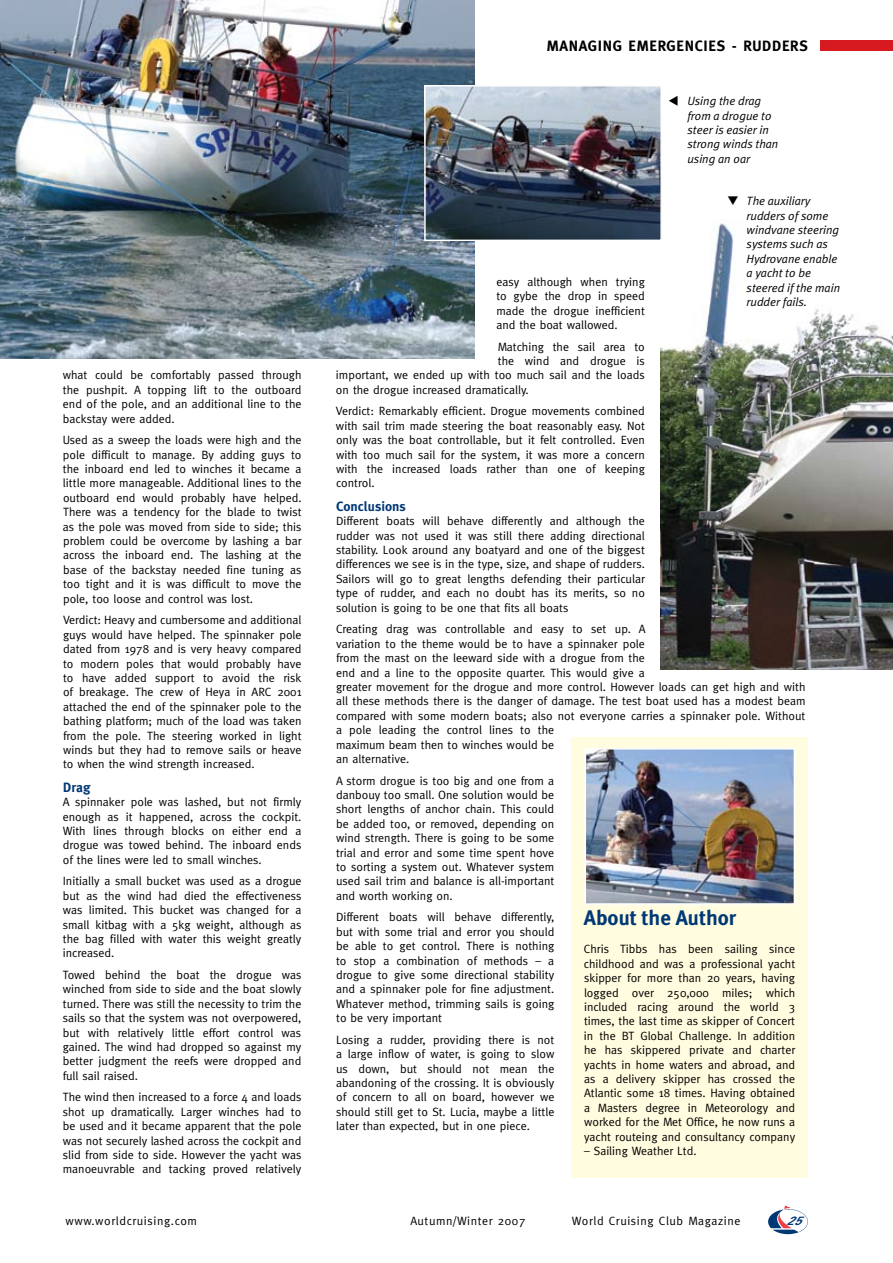
<style>
.page{position:relative;width:893px;height:1263px;background:#fff}
.page>*{position:absolute;margin:0;border:0;box-sizing:border-box;transform-origin:0 0}
.t1{font:700 21px "Meta Plus";color:#003876}
.t2{font:700 15px "Meta";letter-spacing:.05em;color:#000}
.t3{font:700 13.5px "Meta Plus";color:#003876}
.t4{font:12px/14.4px "Meta";color:#000;text-align:justify}
.t5{font:italic 12px/14.4px "Meta Plus Normal";color:#000}
.t6{font:12px "Meta";letter-spacing:.05em;color:#000}
.t7{font:italic 700 12px "Univers";color:#003876}
</style>
<div class="page">
<div style="left:821px;top:40px;width:72px;height:11px;background:#d71920"></div>
<svg style="left:768px;top:1206px;width:40px;height:28px"></svg>
<img style="left:0;top:0;width:475px;height:358px">
<div style="left:571px;top:737px;width:237px;height:441px;background:#fffcdf"></div>
<img style="left:587px;top:751px;width:205px;height:151px">
<div style="left:584px;top:748px;width:211px;height:157px;border:2px solid #fff"></div>
<img style="left:660px;top:222px;width:233px;height:447px">
<img style="left:427px;top:88px;width:232px;height:150px">
<div style="left:424px;top:85px;width:238px;height:156px;border:2px solid #fff"></div>
<p class="t2" style="left:547px;top:37px;width:263px">MANAGING EMERGENCIES - RUDDERS</p>
<p class="t4" style="left:63px;top:368px;width:240px">what could be comfortably passed through the pushpit. A topping lift to the outboard end of the pole, and an additional line to the backstay were added.</p>
<p class="t4" style="left:63px;top:433px;width:240px">Used as a sweep the loads were high and the pole difficult to manage. By adding guys to the inboard end led to winches it became a little more manageable. Additional lines to the outboard end would probably have helped.<br>There was a tendency for the blade to twist as the pole was moved from side to side; this problem could be overcome by lashing a bar across the inboard end. The lashing at the base of the backstay needed fine tuning as too tight and it is was difficult to move the pole, too loose and control was lost.</p>
<p class="t4" style="left:63px;top:613px;width:240px">Verdict: Heavy and cumbersome and additional guys would have helped. The spinnaker pole dated from 1978 and is very heavy compared to modern poles that would probably have to have added support to avoid the risk of breakage. The crew of Heya in ARC 2001 attached the end of the spinnaker pole to the bathing platform; much of the load was taken from the pole. The steering worked in light winds but they had to remove sails or heave to when the wind strength increased.</p>
<p class="t3" style="left:63px;top:779px;width:29px">Drag</p>
<p class="t4" style="left:63px;top:795px;width:240px">A spinnaker pole was lashed, but not firmly enough as it happened, across the cockpit.<br>With lines through blocks on either end a drogue was towed behind. The inboard ends of the lines were led to small winches.</p>
<p class="t4" style="left:63px;top:874px;width:240px">Initially a small bucket was used as a drogue but as the wind had died the effectiveness was limited. This bucket was changed for a small kitbag with a 5kg weight, although as the bag filled with water this weight greatly increased.</p>
<p class="t4" style="left:63px;top:967px;width:240px">Towed behind the boat the drogue was winched from side to side and the boat slowly turned. There was still the necessity to trim the sails so that the system was not overpowered, but with relatively little effort control was gained. The wind had dropped so against my better judgment the reefs were dropped and full sail raised.</p>
<p class="t4" style="left:63px;top:1090px;width:240px">The wind then increased to a force 4 and loads shot up dramatically. Larger winches had to be used and it became apparent that the pole was not securely lashed across the cockpit and slid from side to side. However the yacht was manoeuvrable and tacking proved relatively</p>
<p class="t5" style="left:687px;top:94px;width:92px;text-indent:-19px">▼ Using the drag from a drogue to steer is easier in strong winds than using an oar</p>
<p class="t5" style="left:747px;top:194px;width:95px;text-indent:-19px">❑ The auxiliary rudders of some windvane steering systems such as<br>Hydrovane enable a yacht to be steered if the main rudder fails.</p>
<p class="t4" style="left:496px;top:274px;width:150px">easy although when trying to gybe the drop in speed made the drogue inefficient and the boat wallowed.</p>
<p class="t4" style="left:498px;top:339px;width:148px">Matching the sail area to</p>
<p class="t4" style="left:498px;top:354px;width:148px">the wind and drogue is</p>
<p class="t4" style="left:336px;top:368px;width:310px">important, we ended up with too much sail and the loads</p>
<p class="t4" style="left:336px;top:382px;width:194px">on the drogue increased dramatically.</p>
<p class="t4" style="left:336px;top:404px;width:310px">Verdict: Remarkably efficient. Drogue movements combined with sail trim made steering the boat reasonably easy. Not only was the boat controllable, but it felt controlled. Even with too much sail for the system, it was more a concern with the increased loads rather than one of keeping control.</p>
<p class="t3" style="left:336px;top:498px;width:71px">Conclusions</p>
<p class="t4" style="left:336px;top:514px;width:310px">Different boats will behave differently and although the rudder was not used it was still there adding directional stability. Look around any boatyard and one of the biggest differences we see is in the type, size, and shape of rudders.<br>Sailors will go to great lengths defending their particular type of rudder, and each no doubt has its merits, so no solution is going to be one that fits all boats</p>
<p class="t4" style="left:336px;top:622px;width:471px;text-align:left">Creating drag was controllable and easy to set up. A<br>variation to the theme would be to have a spinnaker pole<br>from the mast on the leeward side with a drogue from the<br>end and a line to the opposite quarter. This would give a<br>greater movement for the drogue and more control. However loads can get high and with all these methods there is the danger of damage. The test boat used has a modest beam compared with some modern boats; also not everyone carries a spinnaker pole. Without a pole leading the control lines to the<br>maximum beam then to winches would be<br>an alternative.</p>
<p class="t4" style="left:336px;top:773px;width:220px">A storm drogue is too big and one from a danbouy too small. One solution would be short lengths of anchor chain. This could be added too, or removed, depending on wind strength. There is going to be some trial and error and some time spent hove to sorting a system out. Whatever system used sail trim and balance is all-important and worth working on.</p>
<p class="t4" style="left:336px;top:910px;width:220px">Different boats will behave differently, but with some trial and error you should be able to get control. There is nothing to stop a combination of methods – a drogue to give some directional stability and a spinnaker pole for fine adjustment.<br>Whatever method, trimming sails is going to be very important</p>
<p class="t4" style="left:336px;top:1032px;width:220px">Losing a rudder, providing there is not a large inflow of water, is going to slow us down, but should not mean the abandoning of the crossing. It is obviously of concern to all on board, however we should still get to St. Lucia, maybe a little later than expected, but in one piece.</p>
<h1 class="t1" style="left:584px;top:905px;width:154px">About the Author</h1>
<p class="t4" style="left:584px;top:942px;width:213px">Chris Tibbs has been sailing since childhood and was a professional yacht skipper for more than 20 years, having logged over 250,000 miles; which included racing around the world 3 times, the last time as skipper of Concert in the BT Global Challenge. In addition he has skippered private and charter yachts in home waters and abroad, and as a delivery skipper has crossed the Atlantic some 18 times. Having obtained a Masters degree in Meteorology and worked for the Met Office, he now runs a yacht routeing and consultancy company</p>
<p class="t4" style="left:584px;top:1143px;width:114px">– Sailing Weather Ltd.</p>
<p class="t6" style="left:65px;top:1213px;width:133px">www.worldcruising.com</p>
<p class="t6" style="left:410px;top:1213px;width:117px">Autumn/Winter 2007</p>
<p class="t6" style="left:572px;top:1213px;width:170px">World Cruising Club Magazine</p>
<p class="t7" style="left:787px;top:1213px;width:21px">25</p>
</div>
